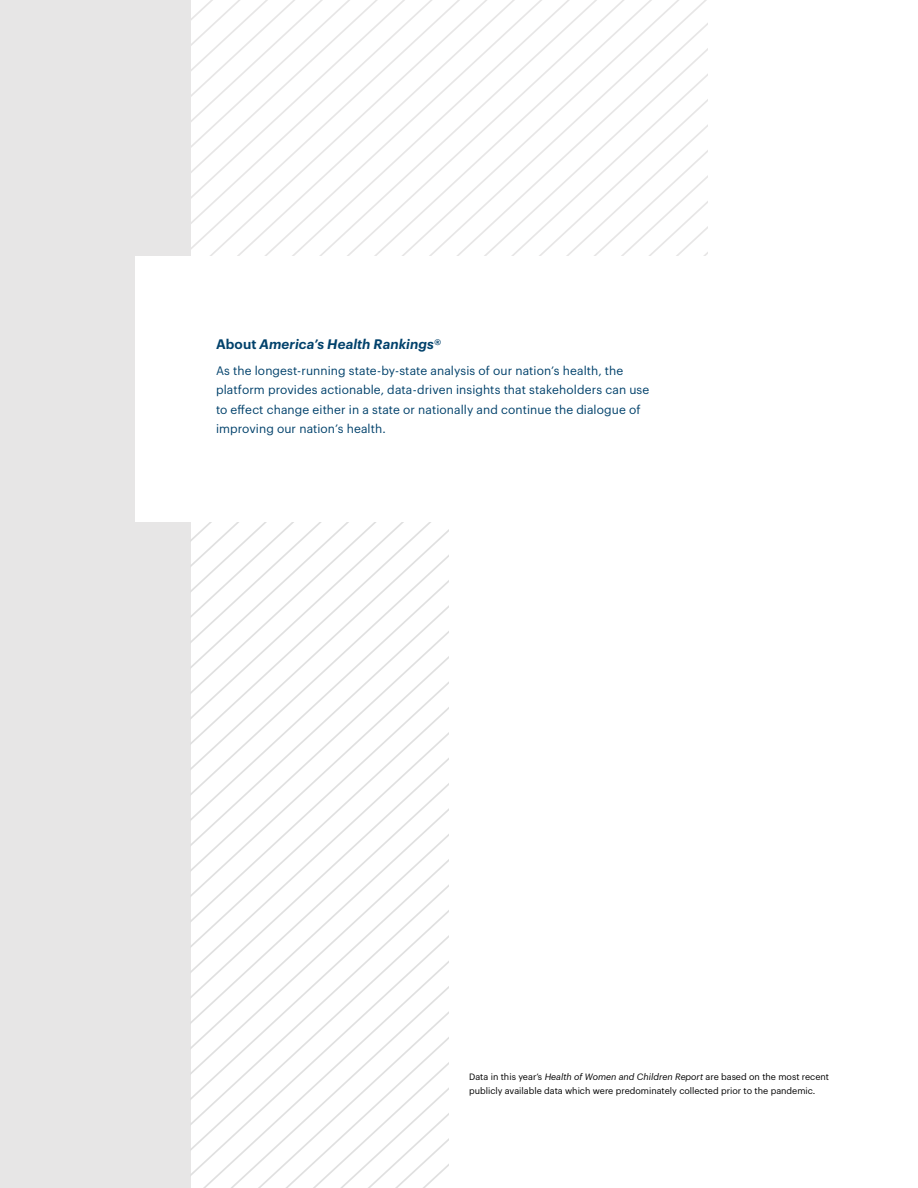
<style>
.page{position:relative;width:918px;height:1188px;background:#fff}
.page>*{position:absolute;margin:0;border:0;box-sizing:border-box;transform-origin:0 0}
.t1{font:italic 600 13.5px "Graphik";letter-spacing:.005em;color:#00416b}
.t2{font:12px/19.5px "Graphik";letter-spacing:.01em;color:#00416b}
.t3{font:9px/13.5px "Graphik";color:#000}
.s1{font-style:normal}
.s2{font-style:italic}
</style>
<div class="page">
<div style="left:0;top:0;width:190px;height:1188px;background:#e7e6e6"></div>
<svg style="left:193px;top:522px;width:27px;height:666px"></svg>
<svg style="left:220px;top:522px;width:28px;height:666px"></svg>
<svg style="left:248px;top:522px;width:27px;height:666px"></svg>
<svg style="left:275px;top:522px;width:28px;height:666px"></svg>
<svg style="left:303px;top:522px;width:27px;height:666px"></svg>
<svg style="left:330px;top:522px;width:28px;height:666px"></svg>
<svg style="left:358px;top:522px;width:27px;height:666px"></svg>
<svg style="left:385px;top:522px;width:64px;height:666px"></svg>
<svg style="left:190px;top:0;width:22px;height:256px"></svg>
<svg style="left:212px;top:0;width:27px;height:256px"></svg>
<svg style="left:239px;top:0;width:28px;height:256px"></svg>
<svg style="left:267px;top:0;width:27px;height:256px"></svg>
<svg style="left:294px;top:0;width:28px;height:256px"></svg>
<svg style="left:322px;top:0;width:27px;height:256px"></svg>
<svg style="left:349px;top:0;width:28px;height:256px"></svg>
<svg style="left:377px;top:0;width:27px;height:256px"></svg>
<svg style="left:404px;top:0;width:27px;height:256px"></svg>
<svg style="left:431px;top:0;width:28px;height:256px"></svg>
<svg style="left:459px;top:0;width:27px;height:256px"></svg>
<svg style="left:486px;top:0;width:28px;height:256px"></svg>
<svg style="left:514px;top:0;width:27px;height:256px"></svg>
<svg style="left:541px;top:0;width:28px;height:256px"></svg>
<svg style="left:569px;top:0;width:139px;height:256px"></svg>
<div style="left:136px;top:256px;width:782px;height:266px;background:#fff"></div>
<p class="t1" style="left:216px;top:333px;width:226px"><span class="s1">About</span> America’s Health Rankings®</p>
<p class="t2" style="left:216px;top:360px;width:435px">As the longest-running state-by-state analysis of our nation’s health, the platform provides actionable, data-driven insights that stakeholders can use to effect change either in a state or nationally and continue the dialogue of improving our nation’s health.</p>
<p class="t3" style="left:469px;top:1069px;width:361px">Data in this year’s <span class="s2">Health of Women and Children Report</span> are based on the most recent publicly available data which were predominately collected prior to the pandemic.</p>
</div>
